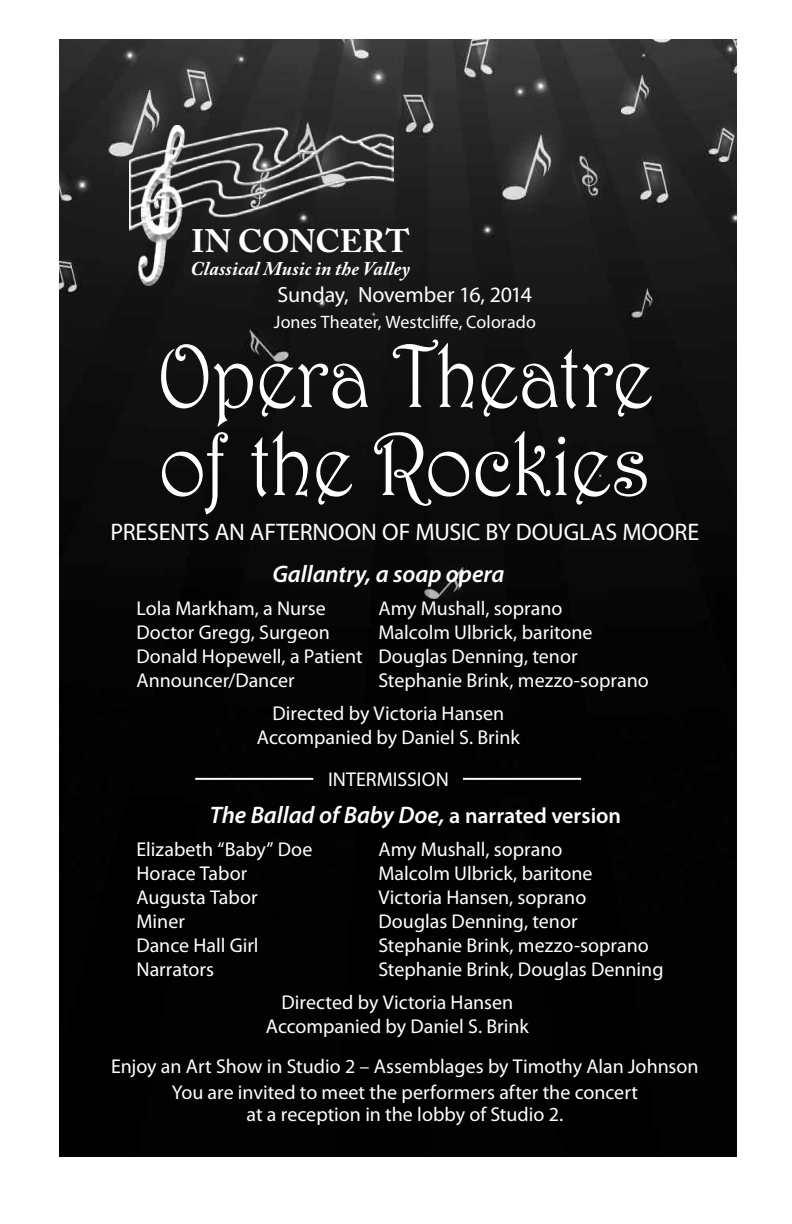
<style>
.page{position:relative;width:792px;height:1224px;background:#fff}
.page>*{position:absolute;margin:0;border:0;box-sizing:border-box;transform-origin:0 0}
.t1{font:90.2px/88px "Harrington";letter-spacing:-.015em;color:#fff;scale:.91 1}
.t2{font:700 32.2px "Adobe Caslon Pro";letter-spacing:-.005em;color:#fff}
.t3{font:italic 600 24px "Myriad Pro";color:#fff}
.t4{font:24px "Myriad Pro";color:#fff}
.t5{font:22px "Myriad Pro";letter-spacing:-.01em;color:#fff}
.t6{font:20px/24px "Myriad Pro";color:#fff}
.t7{font:italic 700 19.4px "Adobe Caslon Pro";letter-spacing:.015em;color:#fff}
.t8{font:18px "Myriad Pro";letter-spacing:.005em;color:#fff}
.s1{font-style:normal;font-size:22px}
</style>
<div class="page">
<img style="left:60px;top:40px;width:676px;height:1116px">
<hr style="left:195px;top:778px;width:118px;height:2px;background:#fff">
<hr style="left:463px;top:778px;width:118px;height:2px;background:#fff">
<div style="left:127px;top:126px;width:268px;height:160px;background:#000;opacity:.75"></div>
<h2 class="t2" style="left:191px;top:222px;width:220px">IN CONCERT</h2>
<p class="t7" style="left:190px;top:257px;width:221px">Classical Music in the Valley</p>
<p class="t5" style="left:278px;top:281px;width:256px">Sunday, November 16, 2014</p>
<p class="t8" style="left:274px;top:311px;width:264px">Jones Theater, Westcliffe, Colorado</p>
<h1 class="t1" style="left:158px;top:331px;width:545px">Opera Theatre of the Rockies</h1>
<p class="t4" style="left:110px;top:517px;width:590px">PRESENTS AN AFTERNOON OF MUSIC BY DOUGLAS MOORE</p>
<p class="t3" style="left:272px;top:558px;width:234px">Gallantry, a soap opera</p>
<p class="t6" style="left:136px;top:596px;width:191px">Lola Markham, a Nurse</p>
<p class="t6" style="left:378px;top:596px;width:186px">Amy Mushall, soprano</p>
<p class="t6" style="left:136px;top:620px;width:195px">Doctor Gregg, Surgeon</p>
<p class="t6" style="left:136px;top:620px;width:458px;text-indent:242px">Malcolm Ulbrick, baritone<br>Donald Hopewell, a Patient Douglas Denning, tenor<br>Announcer/Dancer</p>
<p class="t6" style="left:273px;top:663px;width:378px;line-height:33px;text-indent:106px">Stephanie Brink, mezzo-soprano<br>Directed by Victoria Hansen</p>
<p class="t6" style="left:257px;top:716px;width:264px;line-height:42px;text-align:center">Accompanied by Daniel S. Brink<br>INTERMISSION</p>
<p class="t3" style="left:210px;top:800px;width:413px">The Ballad of Baby Doe, <span class="s1">a narrated version</span></p>
<p class="t6" style="left:136px;top:837px;width:177px">Elizabeth “Baby” Doe</p>
<p class="t6" style="left:378px;top:837px;width:186px">Amy Mushall, soprano</p>
<p class="t6" style="left:136px;top:861px;width:112px">Horace Tabor</p>
<p class="t6" style="left:378px;top:861px;width:216px">Malcolm Ulbrick, baritone</p>
<p class="t6" style="left:136px;top:885px;width:123px">Augusta Tabor</p>
<p class="t6" style="left:378px;top:885px;width:209px">Victoria Hansen, soprano</p>
<p class="t6" style="left:136px;top:909px;width:50px">Miner</p>
<p class="t6" style="left:378px;top:909px;width:201px">Douglas Denning, tenor</p>
<p class="t6" style="left:136px;top:933px;width:124px">Dance Hall Girl</p>
<p class="t6" style="left:378px;top:933px;width:272px">Stephanie Brink, mezzo-soprano</p>
<p class="t6" style="left:136px;top:957px;width:79px">Narrators</p>
<p class="t6" style="left:282px;top:953px;width:384px;line-height:33px;text-indent:97px">Stephanie Brink, Douglas Denning<br>Directed by Victoria Hansen</p>
<p class="t6" style="left:266px;top:1014px;width:264px">Accompanied by Daniel S. Brink</p>
<p class="t6" style="left:111px;top:1054px;width:589px">Enjoy an Art Show in Studio 2 – Assemblages by Timothy Alan Johnson</p>
<p class="t6" style="left:172px;top:1081px;width:468px;line-height:22px;text-align:center">You are invited to meet the performers after the concert at a reception in the lobby of Studio 2.</p>
</div>
